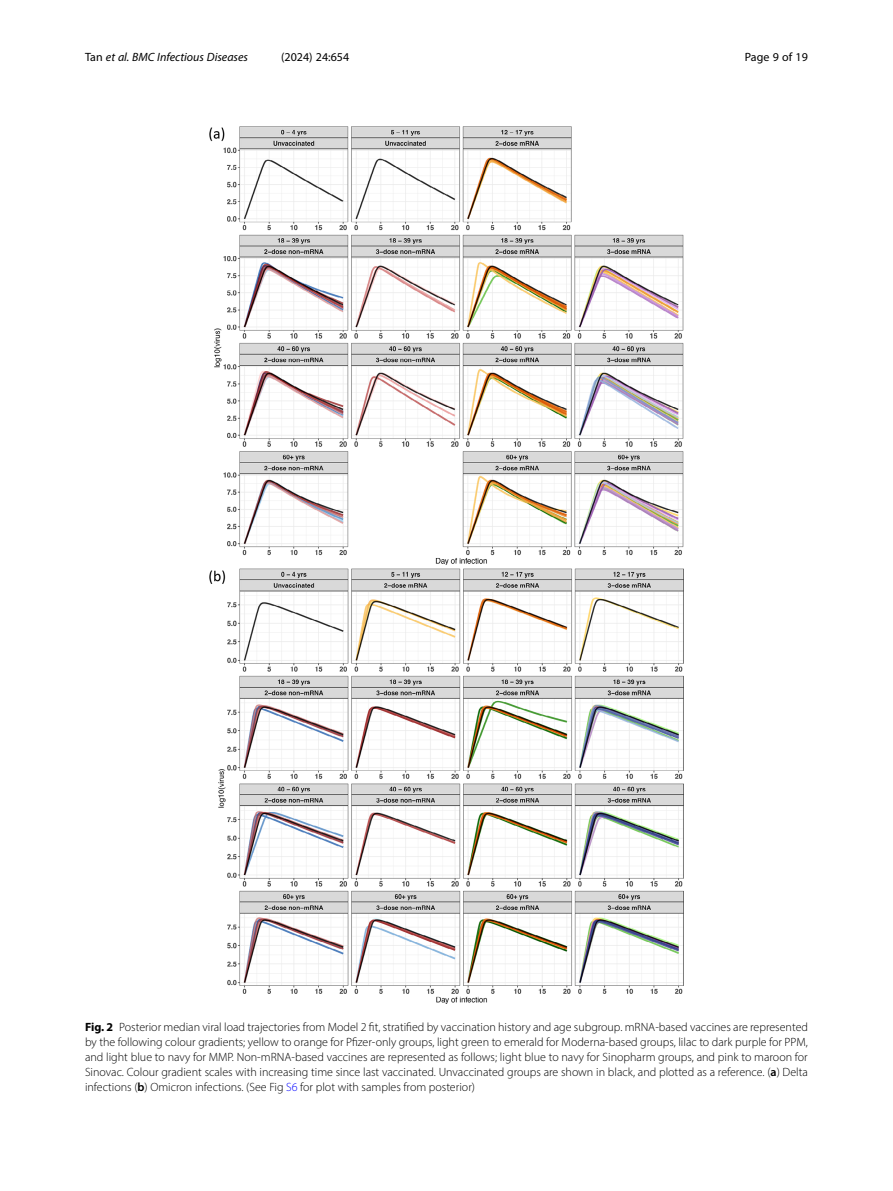
<style>
.page{position:relative;width:893px;height:1191px;background:#fff}
.page>*{position:absolute;margin:0;border:0;box-sizing:border-box;transform-origin:0 0}
.Figure_Caption{font:300 12px/15px "Myriad Pro";color:#000;text-align:justify}
.t1{font:italic 12px "Myriad Pro";color:#000}
.t2{font:12px "Myriad Pro";color:#000}
.s1{font-style:normal}
.s2{font-weight:700}
.s3{font-weight:600}
.s4{color:#00f}
</style>
<div class="page">
<img style="left:209px;top:126px;width:475px;height:877px">
<p class="t1" style="left:85px;top:50px;width:164px"><span class="s1">Tan</span> et al. BMC Infectious Diseases</p>
<p class="t2" style="left:281px;top:50px;width:70px">(2024) 24:654</p>
<p class="t2" style="left:745px;top:50px;width:65px">Page 9 of 19</p>
<p class="Figure_Caption" style="left:85px;top:1019px;width:724px"><span class="s2">Fig. 2</span> Posterior median viral load trajectories from Model 2 fit, stratified by vaccination history and age subgroup. mRNA-based vaccines are represented by the following colour gradients; yellow to orange for Pfizer-only groups, light green to emerald for Moderna-based groups, lilac to dark purple for PPM, and light blue to navy for MMP. Non-mRNA-based vaccines are represented as follows; light blue to navy for Sinopharm groups, and pink to maroon for Sinovac. Colour gradient scales with increasing time since last vaccinated. Unvaccinated groups are shown in black, and plotted as a reference. (<span class="s3">a</span>) Delta infections (<span class="s3">b</span>) Omicron infections. (See Fig <span class="s4">S6</span> for plot with samples from posterior)</p>
</div>
